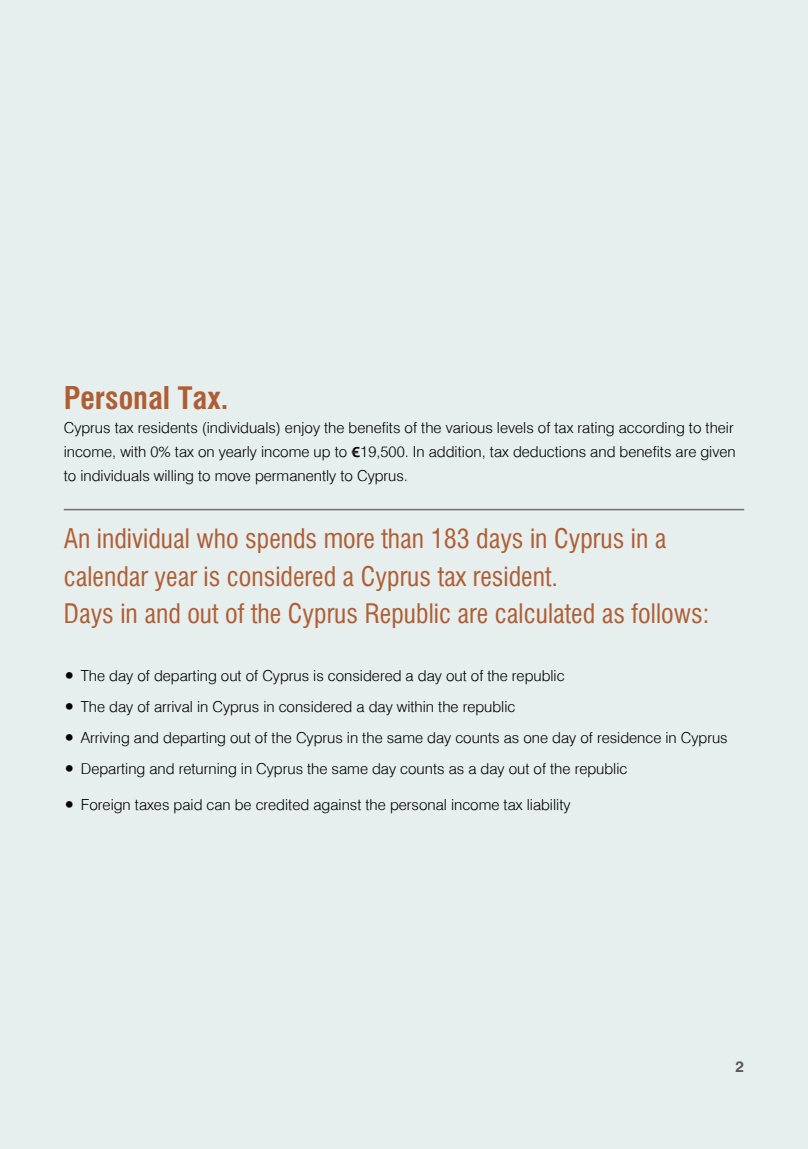
<style>
.page{position:relative;width:808px;height:1149px;background:#fff}
.page>*{position:absolute;margin:0;border:0;box-sizing:border-box;transform-origin:0 0}
.t1{font:700 31.5px "Mg Helvetica Cond";color:#af5e33}
.t2{font:27px/37.5px "Mg Helvetica Cond";color:#af5e33}
.t3{font:300 15px/24px "Mg Helvetica";color:#000}
.t4{font:700 15px "Mg Helvetica";color:#575756}
.s1{font-family:"PF Agora Sans Pro";font-weight:700}
</style>
<div class="page">
<div style="left:0;top:0;width:808px;height:1148px;background:#e6eeee"></div>
<hr style="left:64px;top:508px;width:680px;height:2px;background:#706f6f">
<h1 class="t1" style="left:64px;top:380px;width:166px">Personal Tax.</h1>
<p class="t3" style="left:64px;top:415px;width:673px">Cyprus tax residents (individuals) enjoy the benefits of the various levels of tax rating according to their income, with 0% tax on yearly income up to <span class="s1">€</span>19,500. In addition, tax deductions and benefits are given to individuals willing to move permanently to Cyprus.</p>
<h2 class="t2" style="left:64px;top:520px;width:647px">An individual who spends more than 183 days in Cyprus in a calendar year is considered a Cyprus tax resident.<br>Days in and out of the Cyprus Republic are calculated as follows:</h2>
<p class="t3" style="left:64px;top:663px;width:502px">• The day of departing out of Cyprus is considered a day out of the republic</p>
<p class="t3" style="left:64px;top:694px;width:453px">• The day of arrival in Cyprus in considered a day within the republic</p>
<p class="t3" style="left:64px;top:725px;width:665px">• Arriving and departing out of the Cyprus in the same day counts as one day of residence in Cyprus</p>
<p class="t3" style="left:64px;top:756px;width:565px">• Departing and returning in Cyprus the same day counts as a day out of the republic</p>
<p class="t3" style="left:64px;top:792px;width:508px">• Foreign taxes paid can be credited against the personal income tax liability</p>
<p class="t4" style="left:735px;top:1056px;width:10px">2</p>
</div>
